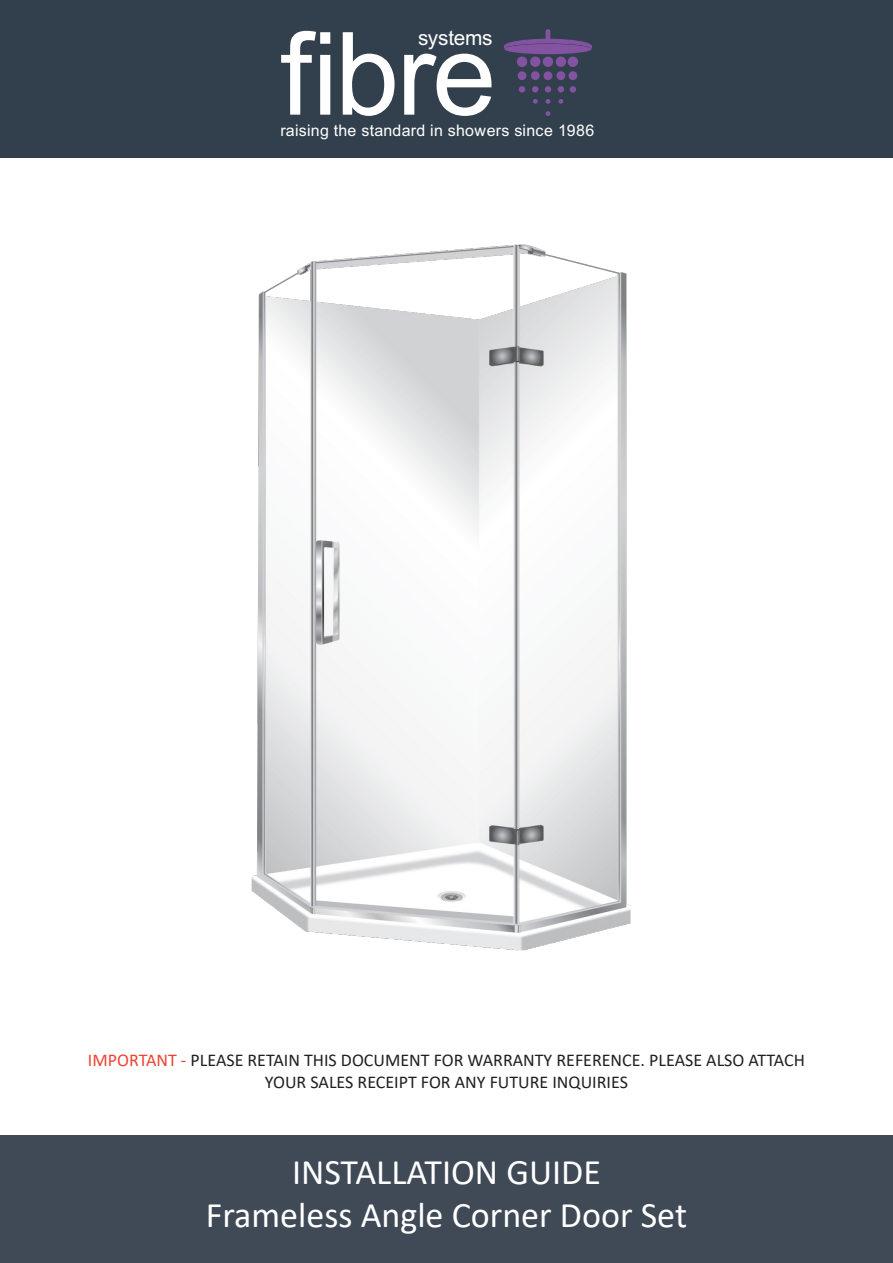
<style>
.page{position:relative;width:893px;height:1263px;background:#fff}
.page>*{position:absolute;margin:0;border:0;box-sizing:border-box;transform-origin:0 0}
.t1{font:115.05px "Arial";letter-spacing:-.025em;color:#fff}
.t2{font:36px "Calibri";color:#fff}
.t3{font:20.85px "Arial";letter-spacing:-.01em;color:#fff}
.t4{font:18px/21.6px "Calibri";color:#231f20;text-align:center}
.t5{font:16.05px "Arial";letter-spacing:.015em;color:#fff}
.s1{color:#ee4232}
</style>
<div class="page">
<div style="left:0;top:0;width:893px;height:157px;background:#32404e"></div>
<div style="left:0;top:1135px;width:893px;height:128px;background:#404a56"></div>
<div style="left:543px;top:57px;width:10px;height:10px;background:#8353a1;border-radius:50%"></div>
<div style="left:568px;top:57px;width:10px;height:10px;background:#8353a1;border-radius:50%"></div>
<div style="left:517px;top:57px;width:10px;height:10px;background:#8353a1;border-radius:50%"></div>
<div style="left:518px;top:71px;width:8px;height:9px;background:#8353a1;border-radius:50%"></div>
<div style="left:544px;top:71px;width:8px;height:9px;background:#8353a1;border-radius:50%"></div>
<div style="left:568px;top:71px;width:9px;height:9px;background:#8353a1;border-radius:50%"></div>
<div style="left:519px;top:86px;width:6px;height:7px;background:#8353a1;border-radius:50%"></div>
<div style="left:570px;top:86px;width:6px;height:7px;background:#8353a1;border-radius:50%"></div>
<div style="left:545px;top:86px;width:6px;height:7px;background:#8353a1;border-radius:50%"></div>
<svg style="left:546px;top:99px;width:4px;height:5px"></svg>
<svg style="left:546px;top:111px;width:4px;height:5px"></svg>
<div style="left:530px;top:57px;width:10px;height:10px;background:#8353a1;border-radius:50%"></div>
<div style="left:531px;top:71px;width:9px;height:9px;background:#8353a1;border-radius:50%"></div>
<svg style="left:532px;top:86px;width:6px;height:6px"></svg>
<svg style="left:533px;top:99px;width:5px;height:5px"></svg>
<div style="left:556px;top:57px;width:10px;height:10px;background:#8353a1;border-radius:50%"></div>
<div style="left:556px;top:71px;width:9px;height:9px;background:#8353a1;border-radius:50%"></div>
<svg style="left:558px;top:86px;width:6px;height:6px"></svg>
<svg style="left:558px;top:99px;width:5px;height:5px"></svg>
<div style="left:504px;top:44px;width:88px;height:10px;background:#8353a1;border-radius:50%"></div>
<svg style="left:504px;top:31px;width:88px;height:17px"></svg>
<img style="left:251px;top:244px;width:380px;height:707px">
<p class="t3" style="left:418px;top:23px;width:76px">systems</p>
<p class="t1" style="left:280px;top:-5px;width:218px">fibre</p>
<p class="t5" style="left:280px;top:120px;width:316px">raising the standard in showers since 1986</p>
<p class="t4" style="left:88px;top:1049px;width:718px"><span class="s1">IMPORTANT -</span> PLEASE RETAIN THIS DOCUMENT FOR WARRANTY REFERENCE. PLEASE ALSO ATTACH<br>YOUR SALES RECEIPT FOR ANY FUTURE INQUIRIES</p>
<p class="t2" style="left:292px;top:1147px;width:310px">INSTALLATION GUIDE</p>
<p class="t2" style="left:206px;top:1190px;width:483px">Frameless Angle Corner Door Set</p>
</div>
